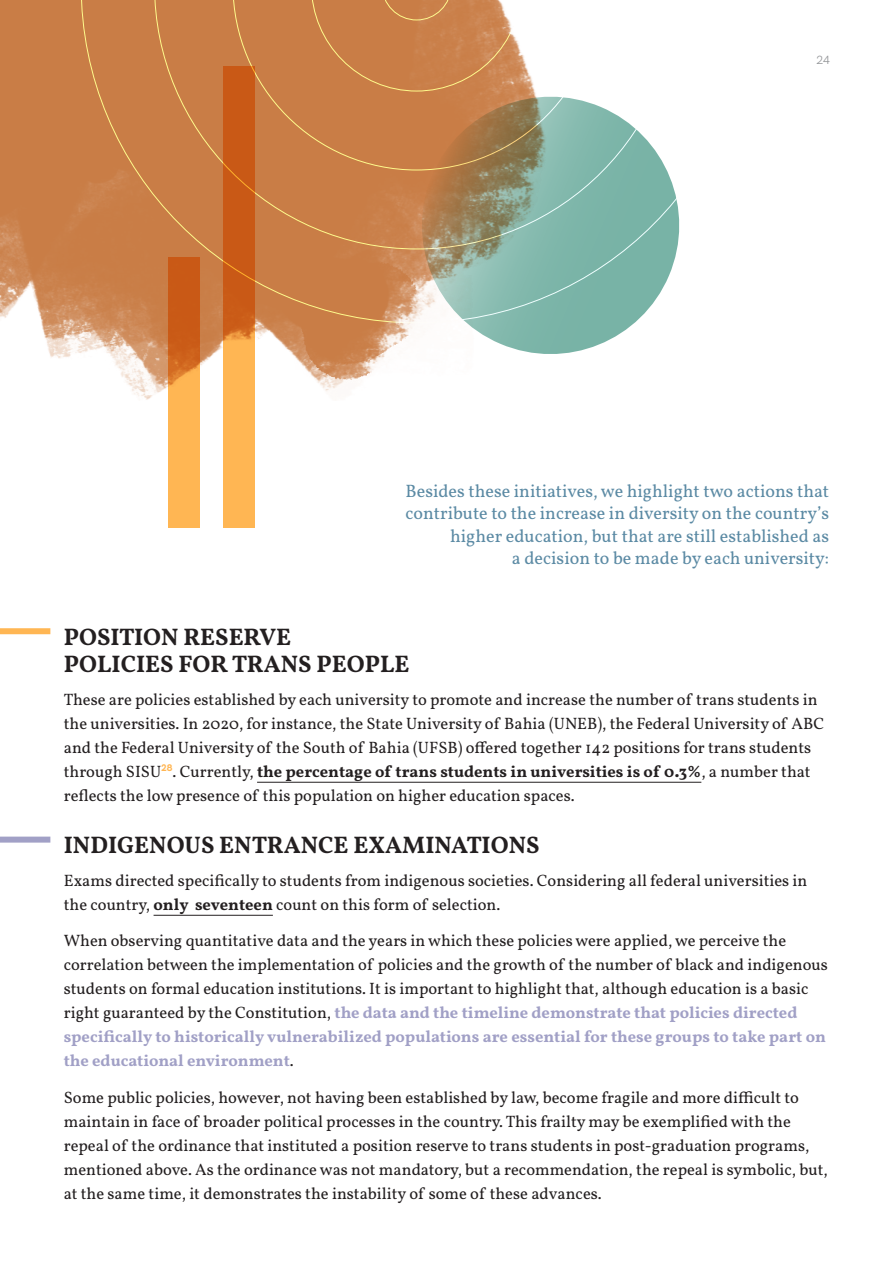
<style>
.page{position:relative;width:893px;height:1263px;background:#fff}
.page>*{position:absolute;margin:0;border:0;box-sizing:border-box;transform-origin:0 0}
.t1{font:700 24px/27px "Vollkorn";color:#231f20}
.t2{font:18px/22.5px "Vollkorn";color:#5b8aa4;text-align:right}
.t3{font:16.5px/24px "Vollkorn";color:#231f20}
.t4{font:12px "HK Grotesk Regular Legacy";color:#939598}
.s1{font-weight:700}
.s2{font-weight:700;color:#a1a0c6}
</style>
<div class="page">
<img style="left:0;top:0;width:404px;height:400px">
<div style="left:0;top:628px;width:50px;height:6px;background:#ffb653"></div>
<div style="left:0;top:837px;width:50px;height:6px;background:#a1a0c6"></div>
<hr style="left:257px;top:782px;width:444px;height:1px;background:#231f20">
<hr style="left:154px;top:915px;width:119px;height:1px;background:#231f20">
<svg style="left:404px;top:323px;width:230px;height:31px"></svg>
<svg style="left:168px;top:323px;width:32px;height:205px;background:#f2a045"></svg>
<div style="left:223px;top:66px;width:32px;height:462px;background:#ffb653"></div>
<svg style="left:81px;top:0;width:599px;height:323px;background:#ba9268"></svg>
<svg style="left:154px;top:0;width:525px;height:249px"></svg>
<svg style="left:233px;top:0;width:368px;height:170px"></svg>
<svg style="left:311px;top:0;width:211px;height:91px;background:#cc8652"></svg>
<p class="t4" style="left:816px;top:51px;width:15px">24</p>
<p class="t2" style="left:405px;top:478px;width:425px">Besides these initiatives, we highlight two actions that contribute to the increase in diversity on the country’s higher education, but that are still established as<br>a decision to be made by each university:</p>
<p class="t1" style="left:64px;top:622px;width:347px">POSITION RESERVE<br>POLICIES FOR TRANS PEOPLE</p>
<p class="t3" style="left:64px;top:686px;width:762px">These are policies established by each university to promote and increase the number of trans students in the universities. In 2020, for instance, the State University of Bahia (UNEB), the Federal University of ABC and the Federal University of the South of Bahia (UFSB) offered together 142 positions for trans students through SISU<sup>28</sup>. Currently, <span class="s1">the percentage of trans students in universities is of 0.3%</span>, a number that reflects the low presence of this population on higher education spaces.</p>
<p class="t1" style="left:64px;top:830px;width:477px">INDIGENOUS ENTRANCE EXAMINATIONS</p>
<p class="t3" style="left:64px;top:867px;width:745px">Exams directed specifically to students from indigenous societies. Considering all federal universities in the country, <span class="s1">only seventeen</span> count on this form of selection.</p>
<p class="t3" style="left:64px;top:928px;width:766px">When observing quantitative data and the years in which these policies were applied, we perceive the correlation between the implementation of policies and the growth of the number of black and indigenous students on formal education institutions. It is important to highlight that, although education is a basic right guaranteed by the Constitution, <span class="s2">the data and the timeline demonstrate that policies directed specifically to historically vulnerabilized populations are essential for these groups to take part on the educational environment</span>.</p>
<p class="t3" style="left:64px;top:1084px;width:766px">Some public policies, however, not having been established by law, become fragile and more difficult to maintain in face of broader political processes in the country. This frailty may be exemplified with the repeal of the ordinance that instituted a position reserve to trans students in post-graduation programs, mentioned above. As the ordinance was not mandatory, but a recommendation, the repeal is symbolic, but, at the same time, it demonstrates the instability of some of these advances.</p>
</div>
